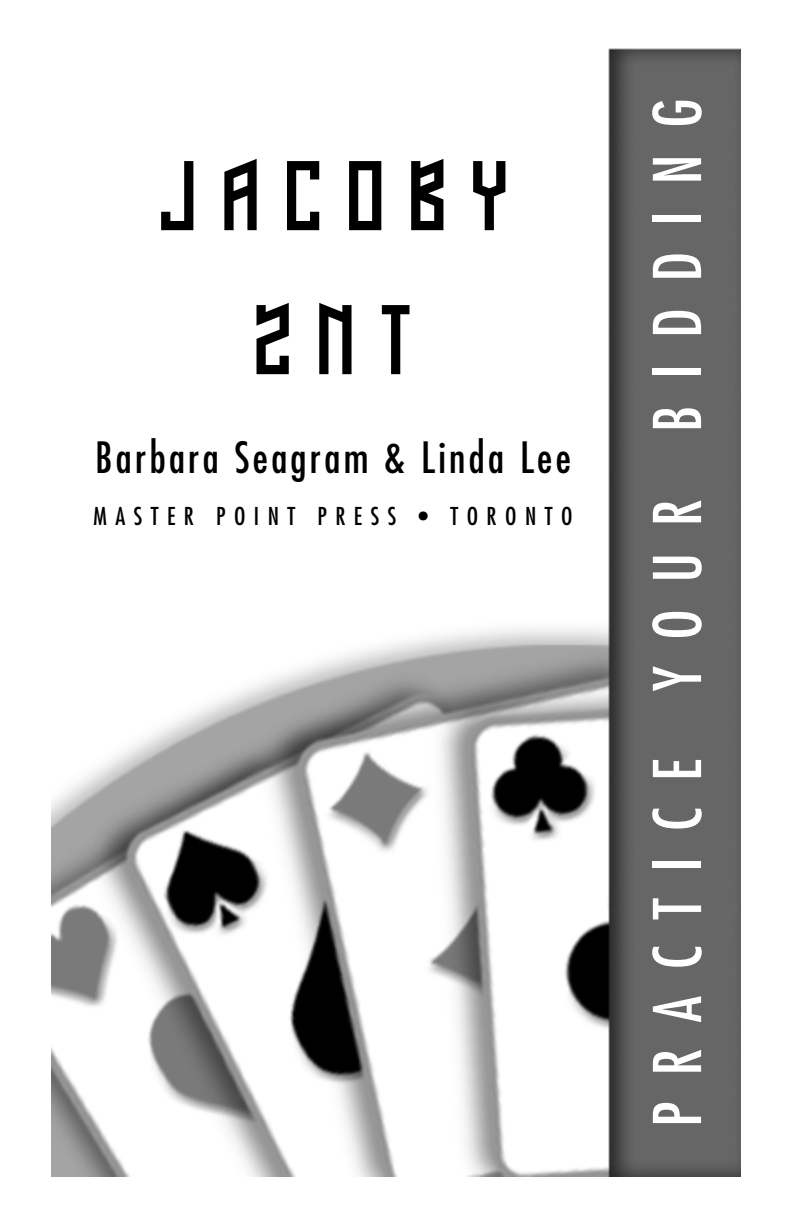
<style>
.page{position:relative;width:792px;height:1224px;background:#fff}
.page>*{position:absolute;margin:0;border:0;box-sizing:border-box;transform-origin:0 0}
.t1{font:96px/144px "NAFT Alene";letter-spacing:.215em;color:#000;text-align:center}
.t2{font:condensed 64px "Futura";letter-spacing:.415em;color:#fff}
.t3{font:condensed 42px "Futura";letter-spacing:.08em;color:#000}
.t4{font:condensed 24px "Futura";letter-spacing:.355em;color:#000}
</style>
<div class="page">
<img style="left:51px;top:48px;width:690px;height:1129px">
<h1 class="t1" style="left:156px;top:125px;width:356px">JACOBY<br>2NT</h1>
<h3 class="t3" style="left:95px;top:438px;width:477px">Barbara Seagram &amp; Linda Lee</h3>
<p class="t4" style="left:94px;top:505px;width:480px">MASTER POINT PRESS • TORONTO</p>
<h2 class="t2" style="left:648px;top:1127px;width:1030px;rotate:-90deg">PRACTICE YOUR BIDDING</h2>
</div>
